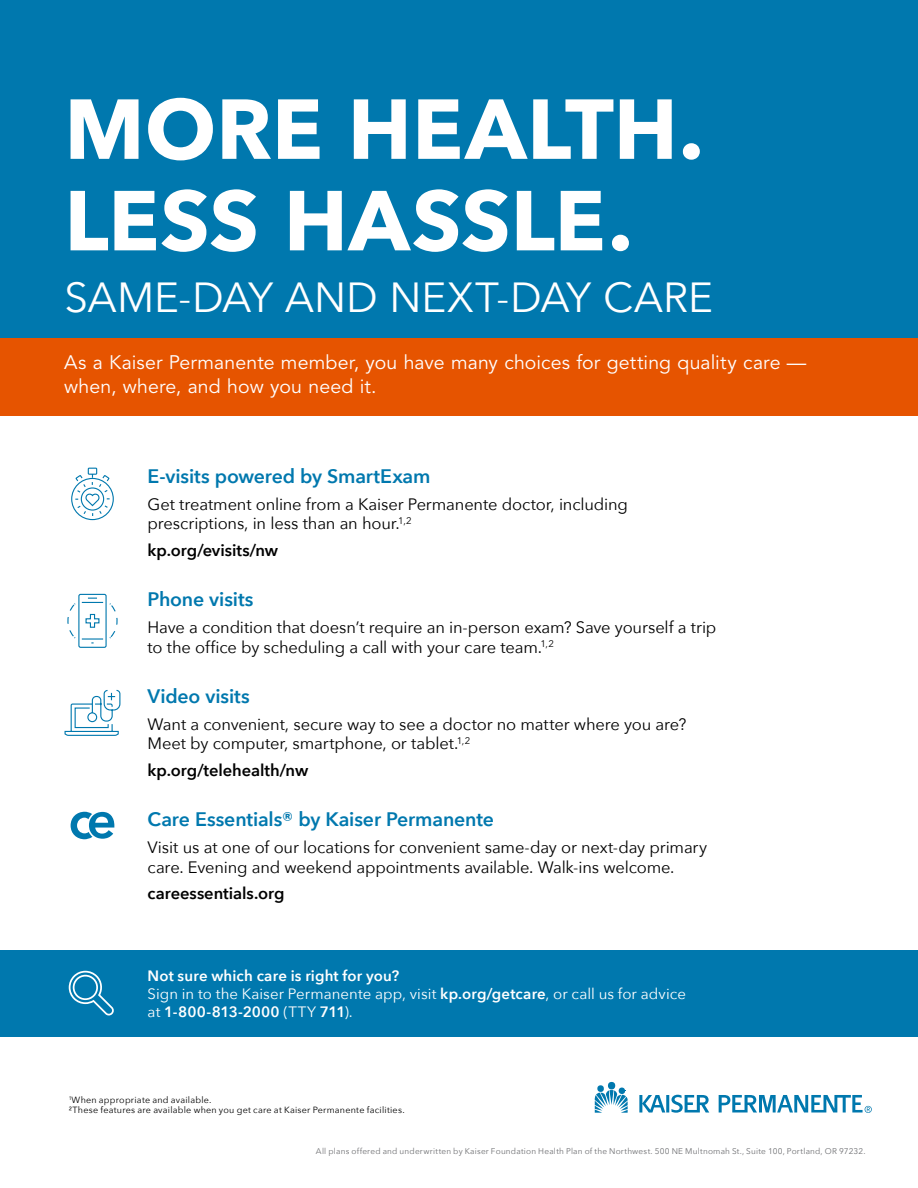
<style>
.page{position:relative;width:918px;height:1188px;background:#fff}
.page>*{position:absolute;margin:0;border:0;box-sizing:border-box;transform-origin:0 0}
.H1_Title{font:700 84px/91.5px "Avenir Next";color:#fff}
.H2_Subtitle{font:42px "Avenir Next";letter-spacing:-.005em;color:#fff}
.Body_Text{font:19.5px/23.4px "Avenir LT Std";letter-spacing:.005em;color:#fff}
.H3_Section_Head{font:600 19.5px "Avenir Next";letter-spacing:-.01em;color:#0078ae}
.Body_Text-2{font:16.5px/19.8px "Avenir Next";letter-spacing:-.01em;color:#000}
.Body_Text-3{font:600 16.5px "Avenir Next";letter-spacing:-.005em;color:#000}
.t1{font:15px/18px "Avenir Next";letter-spacing:.005em;color:#fff}
.t2{font:600 15px "Avenir Next";letter-spacing:.01em;color:#fff}
.t3{font:9px "Avenir Next";letter-spacing:.025em;color:#000}
.CEA_reg_FR{font:8.25px "Avenir Next";letter-spacing:.025em;color:#6d6e71}
.s1{font-weight:600}
</style>
<div class="page">
<div style="left:0;top:0;width:918px;height:410px;background:#0078ae"></div>
<div style="left:0;top:338px;width:918px;height:78px;background:#e65400"></div>
<div style="left:0;top:950px;width:918px;height:87px;background:#0078ae"></div>
<svg style="left:595px;top:1084px;width:33px;height:29px"></svg>
<div style="left:608px;top:1082px;width:7px;height:8px;background:#0078ae;border-radius:50%"></div>
<hr style="left:666px;top:1095px;width:3px;height:18px;background:#0078ae">
<svg style="left:639px;top:1095px;width:26px;height:18px"></svg>
<svg style="left:671px;top:1095px;width:38px;height:18px"></svg>
<svg style="left:719px;top:1095px;width:153px;height:18px"></svg>
<svg style="left:71px;top:467px;width:43px;height:54px"></svg>
<svg style="left:67px;top:593px;width:51px;height:55px"></svg>
<svg style="left:64px;top:689px;width:57px;height:47px"></svg>
<svg style="left:71px;top:812px;width:43px;height:27px"></svg>
<svg style="left:68px;top:970px;width:46px;height:46px"></svg>
<h1 class="H1_Title" style="left:64px;top:82px;width:641px">MORE HEALTH.<br>LESS HASSLE.</h1>
<p class="H2_Subtitle" style="left:64px;top:262px;width:650px">SAME-DAY AND NEXT-DAY CARE</p>
<p class="Body_Text" style="left:64px;top:351px;width:744px">As a Kaiser Permanente member, you have many choices for getting quality care — when, where, and how you need it.</p>
<h3 class="H3_Section_Head" style="left:148px;top:464px;width:284px">E-visits powered by SmartExam</h3>
<p class="Body_Text-2" style="left:148px;top:493px;width:482px">Get treatment online from a Kaiser Permanente doctor, including prescriptions, in less than an hour.<sup>1,2</sup></p>
<p class="Body_Text-3" style="left:148px;top:540px;width:132px">kp.org/evisits/nw</p>
<h3 class="H3_Section_Head" style="left:148px;top:588px;width:108px">Phone visits</h3>
<p class="Body_Text-2" style="left:148px;top:617px;width:570px">Have a condition that doesn’t require an in-person exam? Save yourself a trip to the office by scheduling a call with your care team.<sup>1,2</sup></p>
<h3 class="H3_Section_Head" style="left:148px;top:684px;width:104px">Video visits</h3>
<p class="Body_Text-2" style="left:148px;top:713px;width:540px">Want a convenient, secure way to see a doctor no matter where you are?<br>Meet by computer, smartphone, or tablet.<sup>1,2</sup></p>
<p class="Body_Text-3" style="left:148px;top:760px;width:162px">kp.org/telehealth/nw</p>
<h3 class="H3_Section_Head" style="left:148px;top:808px;width:348px">Care Essentials® by Kaiser Permanente</h3>
<p class="Body_Text-2" style="left:148px;top:837px;width:561px">Visit us at one of our locations for convenient same-day or next-day primary care. Evening and weekend appointments available. Walk-ins welcome.</p>
<p class="Body_Text-3" style="left:148px;top:884px;width:138px">careessentials.org</p>
<p class="t2" style="left:148px;top:967px;width:253px">Not sure which care is right for you?</p>
<p class="t1" style="left:148px;top:984px;width:540px">Sign in to the Kaiser Permanente app, visit <span class="s1">kp.org/getcare</span>, or call us for advice at <span class="s1">1-800-813-2000</span> (TTY <span class="s1">711</span>).</p>
<p class="t3" style="left:69px;top:1092px;width:144px"><sup>1</sup>When appropriate and available.</p>
<p class="t3" style="left:69px;top:1103px;width:337px">²These features are available when you get care at Kaiser Permanente facilities.</p>
<p class="CEA_reg_FR" style="left:316px;top:1144px;width:551px">All plans offered and underwritten by Kaiser Foundation Health Plan of the Northwest. 500 NE Multnomah St., Suite 100, Portland, OR 97232.</p>
</div>
